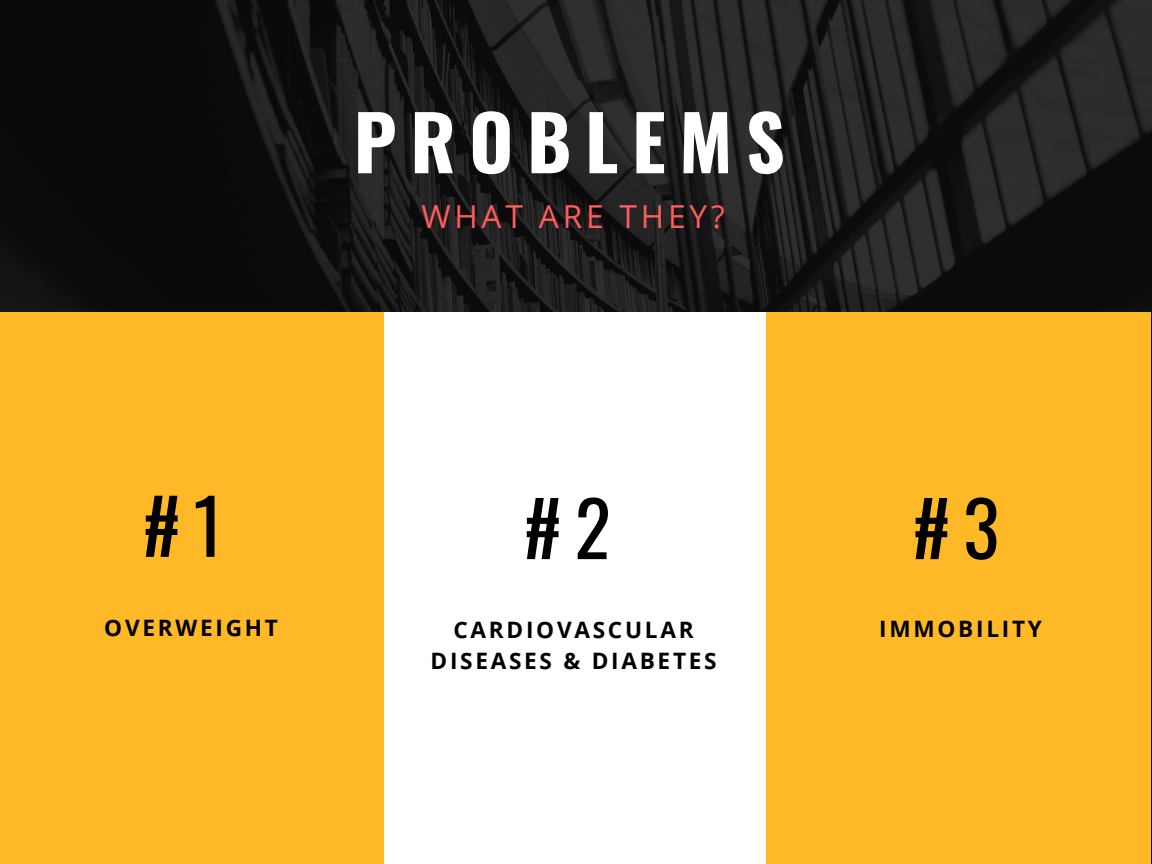
<style>
.page{position:relative;width:1152px;height:864px;background:#fff}
.page>*{position:absolute;margin:0;border:0;box-sizing:border-box;transform-origin:0 0}
.t1{font:700 75.45px "Oswald";letter-spacing:.18em;color:#fff}
.t2{font:75.45px "Oswald";color:#000}
.t3{font:31.65px "Open Sans";letter-spacing:.12em;color:#ff5c5c}
.t4{font:700 22.65px/31.5px "Open Sans";letter-spacing:.12em;color:#000;text-align:center}
</style>
<div class="page">
<img style="left:0;top:0;width:1152px;height:315px">
<div style="left:0;top:313px;width:385px;height:551px;background:#ffb926"></div>
<div style="left:384px;top:313px;width:384px;height:551px;background:#fff"></div>
<div style="left:766px;top:313px;width:385px;height:551px;background:#ffb926"></div>
<h1 class="t1" style="left:354px;top:103px;width:433px">PROBLEMS</h1>
<h2 class="t3" style="left:421px;top:195px;width:305px">WHAT ARE THEY?</h2>
<h1 class="t2" style="left:143px;top:459px;width:82px">#1</h1>
<p class="t4" style="left:104px;top:611px;width:175px">OVERWEIGHT</p>
<h1 class="t2" style="left:524px;top:461px;width:88px">#2</h1>
<p class="t4" style="left:431px;top:613px;width:288px">CARDIOVASCULAR<br>DISEASES &amp; DIABETES</p>
<h1 class="t2" style="left:913px;top:461px;width:88px">#3</h1>
<p class="t4" style="left:879px;top:612px;width:164px">IMMOBILITY</p>
</div>
